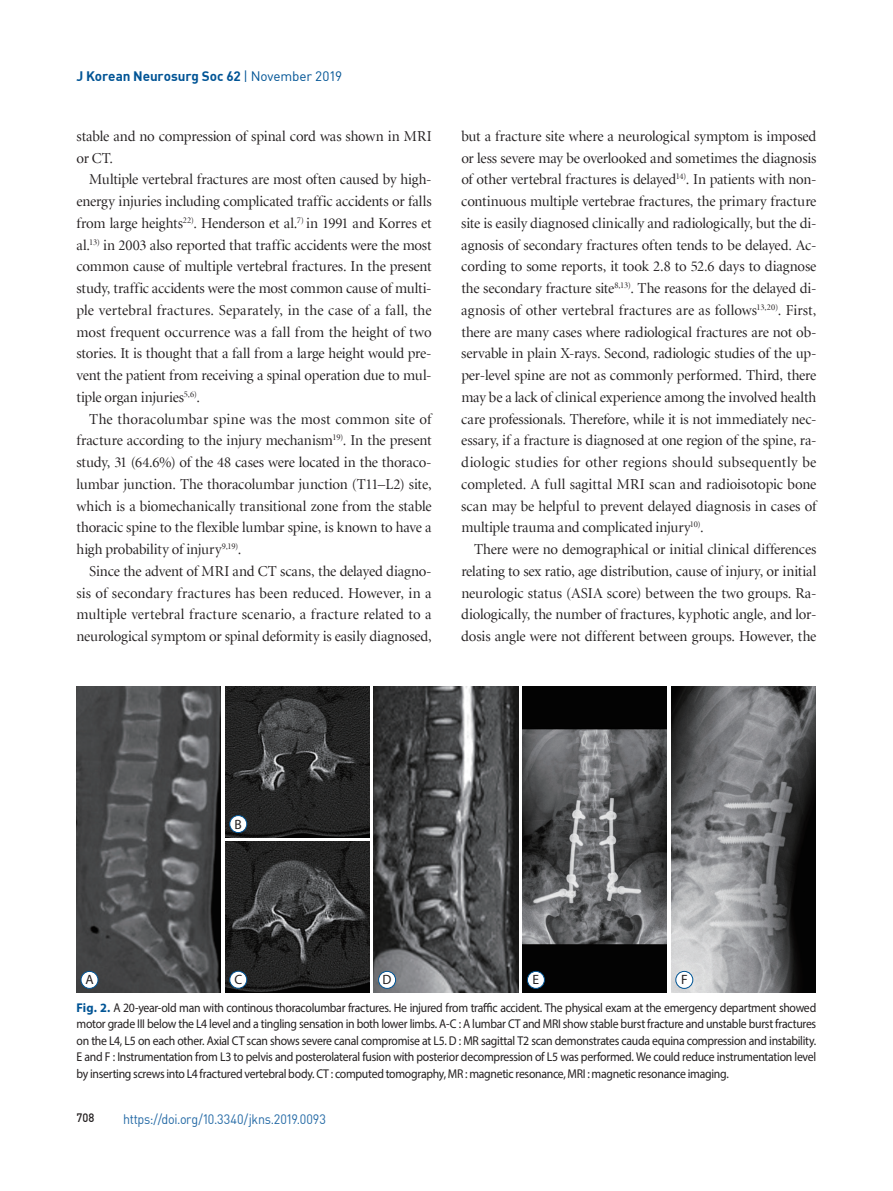
<style>
.page{position:relative;width:893px;height:1191px;background:#fff}
.page>*{position:absolute;margin:0;border:0;box-sizing:border-box;transform-origin:0 0}
.t1{font:15px/21.8px "Minion LT Display";letter-spacing:-.01em;color:#231f20;text-align:justify}
.t2{font:13.5px "DIN";letter-spacing:-.02em;color:#2369a5;scale:.93 1}
.t3{font:700 13.5px "DIN";letter-spacing:-.005em;color:#005495}
.t4{font:13.5px "Myriad Pro";color:#231f20}
.t5{font:12.75px/16.5px "Myriad Pro";letter-spacing:-.025em;color:#231f20;text-align:justify;scale:.92 1}
.t6{font:12px "Dinmed";color:#231f20;scale:.93 1}
.s1{font-weight:400}
.s2{font-weight:700;color:#005495}
</style>
<div class="page">
<img style="left:77px;top:686px;width:144px;height:306px">
<img style="left:374px;top:686px;width:144px;height:306px">
<img style="left:671px;top:686px;width:144px;height:306px">
<img style="left:522px;top:686px;width:145px;height:306px">
<img style="left:225px;top:841px;width:145px;height:151px">
<img style="left:225px;top:686px;width:145px;height:151px">
<div style="left:81px;top:971px;width:17px;height:17px;background:#fff;border-radius:50%"></div>
<div style="left:81px;top:971px;width:17px;height:17px;border:1px solid #005495;border-radius:50%"></div>
<div style="left:379px;top:971px;width:17px;height:17px;background:#fff;border-radius:50%"></div>
<div style="left:378px;top:971px;width:18px;height:17px;border:1px solid #005495;border-radius:50%"></div>
<div style="left:527px;top:971px;width:17px;height:17px;background:#fff;border-radius:50%"></div>
<div style="left:527px;top:971px;width:18px;height:17px;border:1px solid #005495;border-radius:50%"></div>
<div style="left:676px;top:971px;width:17px;height:17px;background:#fff;border-radius:50%"></div>
<div style="left:676px;top:971px;width:17px;height:17px;border:1px solid #005495;border-radius:50%"></div>
<div style="left:230px;top:815px;width:17px;height:17px;background:#fff;border-radius:50%"></div>
<div style="left:230px;top:815px;width:17px;height:17px;border:1px solid #005495;border-radius:50%"></div>
<div style="left:230px;top:971px;width:17px;height:17px;background:#fff;border-radius:50%"></div>
<div style="left:230px;top:971px;width:17px;height:17px;border:1px solid #005495;border-radius:50%"></div>
<p class="t3" style="left:76px;top:68px;width:267px">J Korean Neurosurg Soc 62 <span class="s1">| November 2019</span></p>
<p class="t1" style="left:76px;top:126px;width:357px">stable and no compression of spinal cord was shown in MRI or CT.</p>
<p class="t1" style="left:76px;top:169px;width:357px;text-indent:13px">Multiple vertebral fractures are most often caused by high&shy;energy injuries including complicated traffic accidents or falls from large heights<sup>22)</sup>. Henderson et al.<sup>7)</sup> in 1991 and Korres et al.<sup>13)</sup> in 2003 also reported that traffic accidents were the most common cause of multiple vertebral fractures. In the present study, traffic accidents were the most common cause of multi&shy;ple vertebral fractures. Separately, in the case of a fall, the most frequent occurrence was a fall from the height of two stories. It is thought that a fall from a large height would pre&shy;vent the patient from receiving a spinal operation due to mul&shy;tiple organ injuries<sup>5,6)</sup>.</p>
<p class="t1" style="left:76px;top:408px;width:357px;text-indent:13px">The thoracolumbar spine was the most common site of fracture according to the injury mechanism<sup>19)</sup>. In the present study, 31 (64.6%) of the 48 cases were located in the thoraco&shy;lumbar junction. The thoracolumbar junction (T11–L2) site, which is a biomechanically transitional zone from the stable thoracic spine to the flexible lumbar spine, is known to have a high probability of injury<sup>9,19)</sup>.</p>
<p class="t1" style="left:76px;top:561px;width:357px;text-indent:13px">Since the advent of MRI and CT scans, the delayed diagno&shy;sis of secondary fractures has been reduced. However, in a multiple vertebral fracture scenario, a fracture related to a neurological symptom or spinal deformity is easily diagnosed,</p>
<p class="t1" style="left:461px;top:126px;width:357px">but a fracture site where a neurological symptom is imposed or less severe may be overlooked and sometimes the diagnosis of other vertebral fractures is delayed<sup>14)</sup>. In patients with non&shy;continuous multiple vertebrae fractures, the primary fracture site is easily diagnosed clinically and radiologically, but the di&shy;agnosis of secondary fractures often tends to be delayed. Ac&shy;cording to some reports, it took 2.8 to 52.6 days to diagnose the secondary fracture site<sup>8,13)</sup>. The reasons for the delayed di&shy;agnosis of other vertebral fractures are as follows<sup>13,20)</sup>. First, there are many cases where radiological fractures are not ob&shy;servable in plain X-rays. Second, radiologic studies of the up&shy;per-level spine are not as commonly performed. Third, there may be a lack of clinical experience among the involved health care professionals. Therefore, while it is not immediately nec&shy;essary, if a fracture is diagnosed at one region of the spine, ra&shy;diologic studies for other regions should subsequently be completed. A full sagittal MRI scan and radioisotopic bone scan may be helpful to prevent delayed diagnosis in cases of multiple trauma and complicated injury<sup>10)</sup>.</p>
<p class="t1" style="left:461px;top:539px;width:357px;text-indent:13px">There were no demographical or initial clinical differences relating to sex ratio, age distribution, cause of injury, or initial neurologic status (ASIA score) between the two groups. Ra&shy;diologically, the number of fractures, kyphotic angle, and lor&shy;dosis angle were not different between groups. However, the</p>
<p class="t4" style="left:235px;top:815px;width:9px">B</p>
<p class="t4" style="left:234px;top:971px;width:9px">C</p>
<p class="t5" style="left:77px;top:999px;width:806px"><span class="s2">Fig. 2.</span> A 20-year-old man with continous thoracolumbar fractures. He injured from traffic accident. The physical exam at the emergency department showed motor grade III below the L4 level and a tingling sensation in both lower limbs. A-C : A lumbar CT and MRI show stable burst fracture and unstable burst fractures on the L4, L5 on each other. Axial CT scan shows severe canal compromise at L5. D : MR sagittal T2 scan demonstrates cauda equina compression and instability.<br>E and F : Instrumentation from L3 to pelvis and posterolateral fusion with posterior decompression of L5 was performed. We could reduce instrumentation level by inserting screws into L4 fractured vertebral body. CT : computed tomography, MR : magnetic resonance, MRI : magnetic resonance imaging.</p>
<p class="t4" style="left:85px;top:971px;width:10px">A</p>
<p class="t4" style="left:383px;top:971px;width:10px">D</p>
<p class="t4" style="left:533px;top:971px;width:8px">E</p>
<p class="t4" style="left:681px;top:971px;width:8px">F</p>
<p class="t6" style="left:77px;top:1109px;width:21px">708</p>
<p class="t2" style="left:123px;top:1110px;width:220px">https://doi.org/10.3340/jkns.2019.0093</p>
</div>
